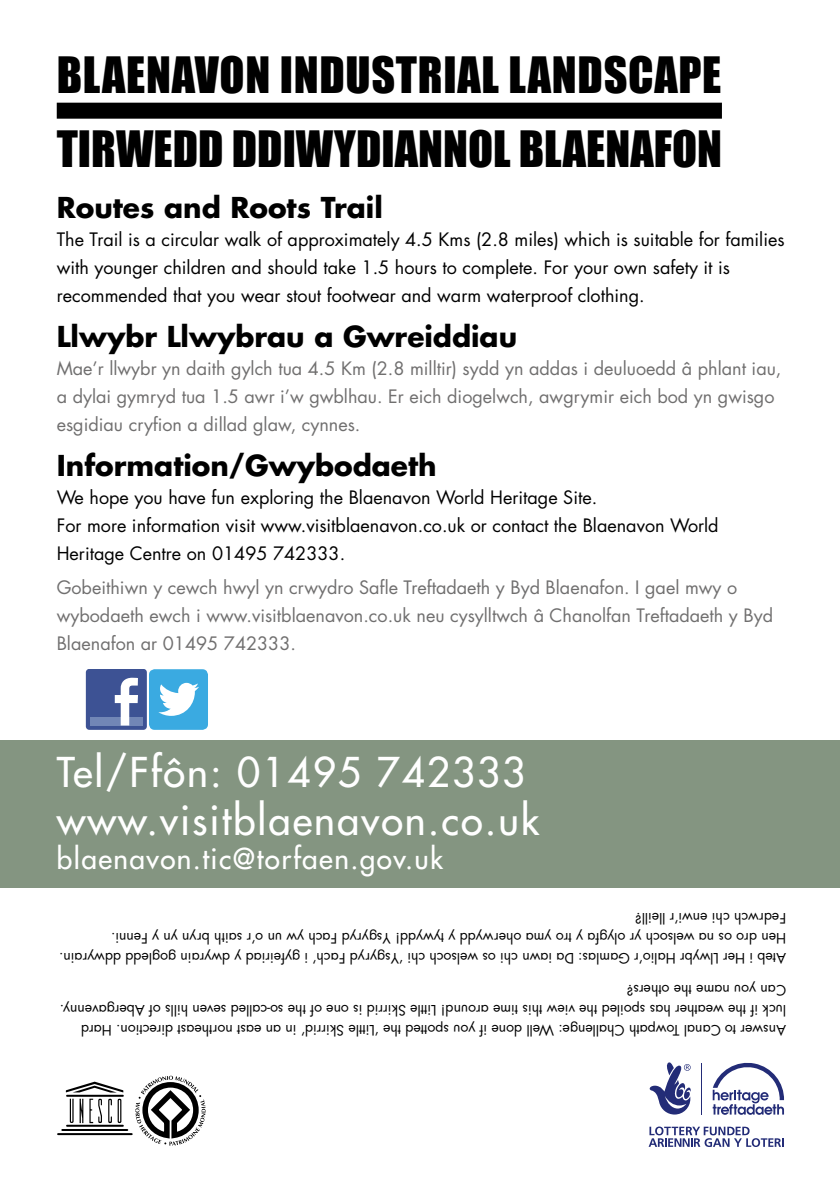
<style>
.page{position:relative;width:840px;height:1191px;background:#fff}
.page>*{position:absolute;margin:0;border:0;box-sizing:border-box;transform-origin:0 0}
.t1{font:46px/74px "Impact";letter-spacing:.015em;color:#000}
.t2{font:500 40px/48px "Futura Std";letter-spacing:.05em;color:#fff}
.t3{font:700 28px "Futura Std";color:#000}
.t4{font:500 28px "Futura Std";letter-spacing:.05em;color:#fff}
.t5{font:18px/28px "Futura Std";color:#000}
.t6{font:18px/28px "Futura Std";color:#706f6f}
.t7{font:14px/20px "Futura Std";color:#000}
</style>
<div class="page">
<div style="left:57px;top:103px;width:664px;height:16px;background:#000"></div>
<div style="left:86px;top:669px;width:61px;height:61px;background:#3d5294;border-radius:3px"></div>
<div style="left:90px;top:717px;width:52px;height:8px;background:#7286b6"></div>
<svg style="left:115px;top:677px;width:23px;height:48px"></svg>
<svg style="left:149px;top:669px;width:59px;height:61px"></svg>
<div style="left:0;top:740px;width:839px;height:147px;background:#849581"></div>
<svg style="left:70px;top:1098px;width:4px;height:25px"></svg>
<svg style="left:80px;top:1098px;width:3px;height:25px"></svg>
<svg style="left:89px;top:1098px;width:13px;height:25px"></svg>
<svg style="left:108px;top:1098px;width:4px;height:25px"></svg>
<svg style="left:118px;top:1098px;width:3px;height:25px"></svg>
<hr style="left:66px;top:1124px;width:58px;height:2px;background:#000">
<hr style="left:66px;top:1094px;width:58px;height:2px;background:#000">
<hr style="left:61px;top:1129px;width:67px;height:2px;background:#000">
<hr style="left:57px;top:1133px;width:76px;height:2px;background:#000">
<svg style="left:66px;top:1081px;width:57px;height:11px"></svg>
<svg style="left:135px;top:1075px;width:70px;height:70px"></svg>
<hr style="left:700px;top:1062px;width:1px;height:52px;background:#232c77">
<svg style="left:649px;top:1062px;width:41px;height:52px"></svg>
<svg style="left:648px;top:1126px;width:135px;height:21px"></svg>
<svg style="left:712px;top:1062px;width:71px;height:52px"></svg>
<h1 class="t1" style="left:57px;top:37px;width:666px">BLAENAVON INDUSTRIAL LANDSCAPE<br>TIRWEDD DDIWYDIANNOL BLAENAFON</h1>
<h2 class="t3" style="left:57px;top:189px;width:327px">Routes and Roots Trail</h2>
<p class="t5" style="left:57px;top:225px;width:729px">The Trail is a circular walk of approximately 4.5 Kms (2.8 miles) which is suitable for families with younger children and should take 1.5 hours to complete. For your own safety it is recommended that you wear stout footwear and warm waterproof clothing.</p>
<h2 class="t3" style="left:57px;top:318px;width:461px">Llwybr Llwybrau a Gwreiddiau</h2>
<p class="t6" style="left:57px;top:354px;width:725px">Mae’r llwybr yn daith gylch tua 4.5 Km (2.8 milltir) sydd yn addas i deuluoedd â phlant iau, a dylai gymryd tua 1.5 awr i’w gwblhau. Er eich diogelwch, awgrymir eich bod yn gwisgo esgidiau cryfon a dillad glaw, cynnes.</p>
<h2 class="t3" style="left:57px;top:447px;width:381px">Information/Gwybodaeth</h2>
<p class="t5" style="left:57px;top:483px;width:663px">We hope you have fun exploring the Blaenavon World Heritage Site.<br>For more information visit www.visitblaenavon.co.uk or contact the Blaenavon World<br>Heritage Centre on 01495 742333.</p>
<p class="t6" style="left:57px;top:573px;width:717px">Gobeithiwn y cewch hwyl yn crwydro Safe Treftadaeth y Byd Blaenafon. I gael mwy o wybodaeth ewch i www.visitblaenavon.co.uk neu cysylltwch â Chanolfan Treftadaeth y Byd<br>Blaenafon ar 01495 742333.</p>
<h2 class="t2" style="left:57px;top:749px;width:484px">Tel/Ffôn: 01495 742333 www.visitblaenavon.co.uk</h2>
<h3 class="t4" style="left:57px;top:841px;width:388px">blaenavon.tic@torfaen.gov.uk</h3>
<p class="t7" style="left:785px;top:968px;width:728px;rotate:-180deg">Ateb i Her Llwybr Halio’r Gamlas: Da iawn chi os welsoch chi ‘Ysgyryd Fach’ i gyfeiriad y dwyrain gogledd ddwyrain.<br>Hen dro os na welsoch yr olygfa y tro yma oherwydd y tywydd! Ysgyryd Fach yw un o’r saith bryn yn y Fenni.<br>Fedrwch chi enwi’r lleill?</p>
<p class="t7" style="left:785px;top:1039px;width:727px;rotate:-180deg">Answer to Canal Towpath Challenge: Well done if you spotted the ‘Little Skirrid’ in an east northeast direction. Hard luck if the weather has spoiled the view this time around! Little Skirrid is one of the so-called seven hills of Abergavenny.<br>Can you name the others?</p>
</div>
